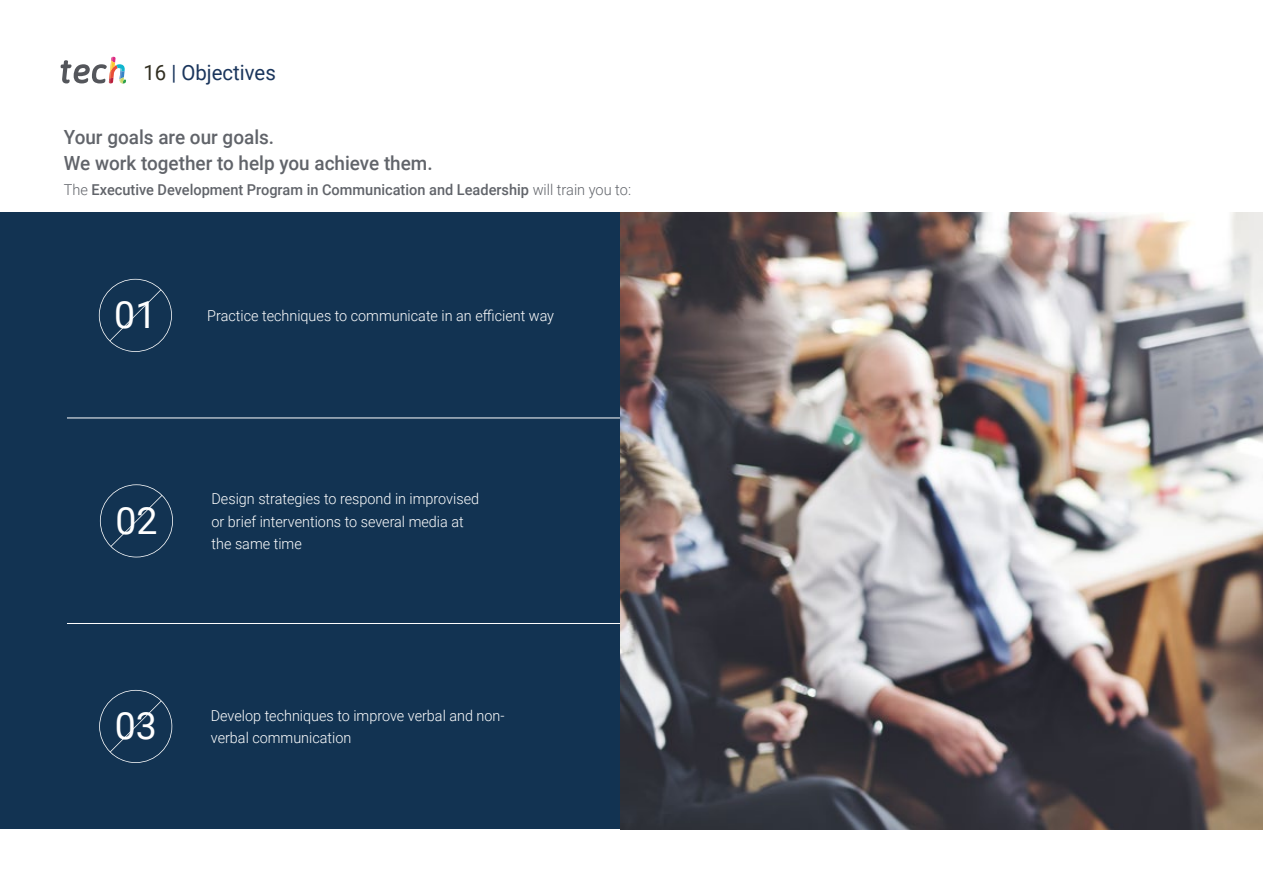
<style>
.page{position:relative;width:1263px;height:893px;background:#fff}
.page>*{position:absolute;margin:0;border:0;box-sizing:border-box;transform-origin:0 0}
.t1{font:37.5px "Roboto";color:#fff}
.t2{font:21px "Roboto";color:#1a355c}
.t3{font:500 19.5px/25.5px "Roboto";color:#61646a}
.t4{font:300 15px/22.5px "Roboto";color:#fff;scale:.96 1}
.t5{font:500 15px "Roboto";color:#61646a}
.s1{color:#312e20}
.s2{font-weight:300}
</style>
<div class="page">
<div style="left:0;top:213px;width:621px;height:616px;background:#123352"></div>
<svg style="left:99px;top:279px;width:73px;height:73px"></svg>
<svg style="left:99px;top:690px;width:73px;height:73px"></svg>
<svg style="left:100px;top:484px;width:73px;height:73px"></svg>
<hr style="left:67px;top:418px;width:1196px;height:1px;background:#fff">
<hr style="left:67px;top:623px;width:1196px;height:1px;background:#fff">
<svg style="left:61px;top:57px;width:65px;height:27px"></svg>
<img style="left:621px;top:213px;width:642px;height:616px">
<h2 class="t2" style="left:144px;top:57px;width:134px"><span class="s1">16</span> | Objectives</h2>
<h3 class="t3" style="left:64px;top:124px;width:370px">Your goals are our goals.<br>We work together to help you achieve them.</h3>
<p class="t5" style="left:64px;top:179px;width:569px"><span class="s2">The</span> Executive Development Program in Communication and Leadership <span class="s2">will train you to:</span></p>
<h1 class="t1" style="left:114px;top:288px;width:44px">01</h1>
<p class="t4" style="left:207px;top:304px;width:363px">Practice techniques to communicate in an efficient way</p>
<h1 class="t1" style="left:115px;top:494px;width:44px">02</h1>
<p class="t4" style="left:212px;top:487px;width:280px">Design strategies to respond in improvised or brief interventions to several media at the same time</p>
<h1 class="t1" style="left:115px;top:699px;width:44px">03</h1>
<p class="t4" style="left:211px;top:704px;width:307px">Develop techniques to improve verbal and non&shy;verbal communication</p>
</div>
